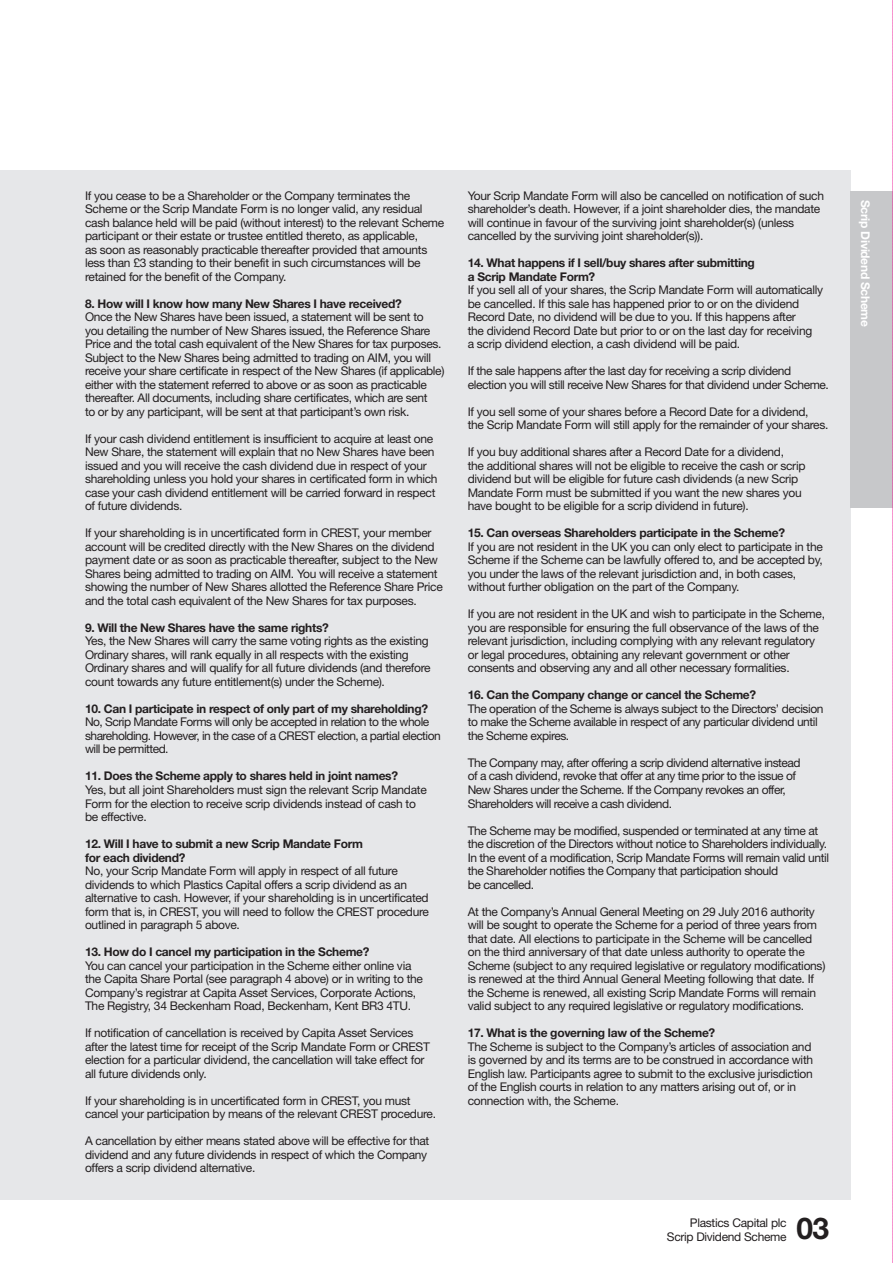
<style>
.page{position:relative;width:893px;height:1263px;background:#fff}
.page>*{position:absolute;margin:0;border:0;box-sizing:border-box;transform-origin:0 0}
.t1{font:700 30px "Helvetica Neue";color:#231f20}
.t2{font:12px/13.5px "Helvetica Neue";letter-spacing:-.025em;color:#231f20}
.t3{font:700 12px/13.5px "Helvetica Neue";letter-spacing:-.025em;color:#231f20}
.t4{font:700 12px "Helvetica Neue";letter-spacing:-.025em;color:#fff}
</style>
<div class="page">
<div style="left:0;top:170px;width:850px;height:1029px;background:#e6e7e9"></div>
<div style="left:850px;top:191px;width:43px;height:317px;background:#c7c8ca"></div>
<svg style="left:892px;top:0;width:1px;height:1263px"></svg>
<p class="t2" style="left:85px;top:190px;width:361px">If you cease to be a Shareholder or the Company terminates the Scheme or the Scrip Mandate Form is no longer valid, any residual cash balance held will be paid (without interest) to the relevant Scheme participant or their estate or trustee entitled thereto, as applicable,<br>as soon as reasonably practicable thereafter provided that amounts less than £3 standing to their benefit in such circumstances will be retained for the benefit of the Company.</p>
<p class="t3" style="left:85px;top:298px;width:318px">8. How will I know how many New Shares I have received?</p>
<p class="t2" style="left:85px;top:312px;width:361px">Once the New Shares have been issued, a statement will be sent to you detailing the number of New Shares issued, the Reference Share Price and the total cash equivalent of the New Shares for tax purposes.<br>Subject to the New Shares being admitted to trading on AIM, you will receive your share certificate in respect of the New Shares (if applicable) either with the statement referred to above or as soon as practicable thereafter. All documents, including share certificates, which are sent<br>to or by any participant, will be sent at that participant’s own risk.</p>
<p class="t2" style="left:85px;top:433px;width:354px">If your cash dividend entitlement is insufficient to acquire at least one New Share, the statement will explain that no New Shares have been issued and you will receive the cash dividend due in respect of your shareholding unless you hold your shares in certificated form in which case your cash dividend entitlement will be carried forward in respect of future dividends.</p>
<p class="t2" style="left:85px;top:528px;width:359px">If your shareholding is in uncertificated form in CREST, your member account will be credited directly with the New Shares on the dividend payment date or as soon as practicable thereafter, subject to the New Shares being admitted to trading on AIM. You will receive a statement showing the number of New Shares allotted the Reference Share Price and the total cash equivalent of the New Shares for tax purposes.</p>
<p class="t3" style="left:85px;top:622px;width:245px">9. Will the New Shares have the same rights?</p>
<p class="t2" style="left:85px;top:636px;width:347px">Yes, the New Shares will carry the same voting rights as the existing Ordinary shares, will rank equally in all respects with the existing Ordinary shares and will qualify for all future dividends (and therefore count towards any future entitlement(s) under the Scheme).</p>
<p class="t3" style="left:85px;top:703px;width:344px">10. Can I participate in respect of only part of my shareholding?</p>
<p class="t2" style="left:85px;top:717px;width:357px">No, Scrip Mandate Forms will only be accepted in relation to the whole shareholding. However, in the case of a CREST election, a partial election will be permitted.</p>
<p class="t3" style="left:85px;top:770px;width:315px">11. Does the Scheme apply to shares held in joint names?</p>
<p class="t2" style="left:85px;top:784px;width:343px">Yes, but all joint Shareholders must sign the relevant Scrip Mandate<br>Form for the election to receive scrip dividends instead of cash to be effective.</p>
<p class="t3" style="left:85px;top:838px;width:279px">12. Will I have to submit a new Scrip Mandate Form for each dividend?</p>
<p class="t2" style="left:85px;top:865px;width:346px">No, your Scrip Mandate Form will apply in respect of all future dividends to which Plastics Capital offers a scrip dividend as an alternative to cash. However, if your shareholding is in uncertificated form that is, in CREST, you will need to follow the CREST procedure outlined in paragraph 5 above.</p>
<p class="t3" style="left:85px;top:946px;width:286px">13. How do I cancel my participation in the Scheme?</p>
<p class="t2" style="left:85px;top:960px;width:339px">You can cancel your participation in the Scheme either online via the Capita Share Portal (see paragraph 4 above) or in writing to the Company’s registrar at Capita Asset Services, Corporate Actions, The Registry, 34 Beckenham Road, Beckenham, Kent BR3 4TU.</p>
<p class="t2" style="left:85px;top:1027px;width:346px">If notification of cancellation is received by Capita Asset Services after the latest time for receipt of the Scrip Mandate Form or CREST election for a particular dividend, the cancellation will take effect for all future dividends only.</p>
<p class="t2" style="left:85px;top:1095px;width:352px">If your shareholding is in uncertificated form in CREST, you must cancel your participation by means of the relevant CREST procedure.</p>
<p class="t2" style="left:85px;top:1135px;width:346px">A cancellation by either means stated above will be effective for that dividend and any future dividends in respect of which the Company offers a scrip dividend alternative.</p>
<p class="t2" style="left:468px;top:190px;width:358px">Your Scrip Mandate Form will also be cancelled on notification of such shareholder’s death. However, if a joint shareholder dies, the mandate will continue in favour of the surviving joint shareholder(s) (unless cancelled by the surviving joint shareholder(s)).</p>
<p class="t3" style="left:468px;top:257px;width:289px">14. What happens if I sell/buy shares after submitting a Scrip Mandate Form?</p>
<p class="t2" style="left:468px;top:285px;width:357px">If you sell all of your shares, the Scrip Mandate Form will automatically be cancelled. If this sale has happened prior to or on the dividend Record Date, no dividend will be due to you. If this happens after<br>the dividend Record Date but prior to or on the last day for receiving<br>a scrip dividend election, a cash dividend will be paid.</p>
<p class="t2" style="left:468px;top:366px;width:363px">If the sale happens after the last day for receiving a scrip dividend election you will still receive New Shares for that dividend under Scheme.</p>
<p class="t2" style="left:468px;top:406px;width:362px">If you sell some of your shares before a Record Date for a dividend,<br>the Scrip Mandate Form will still apply for the remainder of your shares.</p>
<p class="t2" style="left:468px;top:447px;width:339px">If you buy additional shares after a Record Date for a dividend,<br>the additional shares will not be eligible to receive the cash or scrip dividend but will be eligible for future cash dividends (a new Scrip Mandate Form must be submitted if you want the new shares you have bought to be eligible for a scrip dividend in future).</p>
<p class="t3" style="left:468px;top:527px;width:319px">15. Can overseas Shareholders participate in the Scheme?</p>
<p class="t2" style="left:468px;top:541px;width:357px">If you are not resident in the UK you can only elect to participate in the Scheme if the Scheme can be lawfully offered to, and be accepted by, you under the laws of the relevant jurisdiction and, in both cases, without further obligation on the part of the Company.</p>
<p class="t2" style="left:468px;top:609px;width:359px">If you are not resident in the UK and wish to participate in the Scheme, you are responsible for ensuring the full observance of the laws of the relevant jurisdiction, including complying with any relevant regulatory or legal procedures, obtaining any relevant government or other consents and observing any and all other necessary formalities.</p>
<p class="t3" style="left:468px;top:689px;width:290px">16. Can the Company change or cancel the Scheme?</p>
<p class="t2" style="left:468px;top:703px;width:357px">The operation of the Scheme is always subject to the Directors’ decision to make the Scheme available in respect of any particular dividend until the Scheme expires.</p>
<p class="t2" style="left:468px;top:757px;width:334px">The Company may, after offering a scrip dividend alternative instead of a cash dividend, revoke that offer at any time prior to the issue of New Shares under the Scheme. If the Company revokes an offer, Shareholders will receive a cash dividend.</p>
<p class="t2" style="left:468px;top:825px;width:363px">The Scheme may be modified, suspended or terminated at any time at the discretion of the Directors without notice to Shareholders individually.<br>In the event of a modification, Scrip Mandate Forms will remain valid until the Shareholder notifies the Company that participation should<br>be cancelled.</p>
<p class="t2" style="left:468px;top:906px;width:359px">At the Company’s Annual General Meeting on 29 July 2016 authority will be sought to operate the Scheme for a period of three years from that date. All elections to participate in the Scheme will be cancelled on the third anniversary of that date unless authority to operate the Scheme (subject to any required legislative or regulatory modifications) is renewed at the third Annual General Meeting following that date. If the Scheme is renewed, all existing Scrip Mandate Forms will remain valid subject to any required legislative or regulatory modifications.</p>
<p class="t3" style="left:468px;top:1027px;width:249px">17. What is the governing law of the Scheme?</p>
<p class="t2" style="left:468px;top:1041px;width:347px">The Scheme is subject to the Company’s articles of association and is governed by and its terms are to be construed in accordance with English law. Participants agree to submit to the exclusive jurisdiction of the English courts in relation to any matters arising out of, or in connection with, the Scheme.</p>
<p class="t2" style="left:667px;top:1217px;width:121px;text-align:right">Plastics Capital plc<br>Scrip Dividend Scheme</p>
<h1 class="t1" style="left:797px;top:1217px;width:34px">03</h1>
<p class="t4" style="left:870px;top:200px;width:128px;rotate:90deg">Scrip Dividend Scheme</p>
</div>
